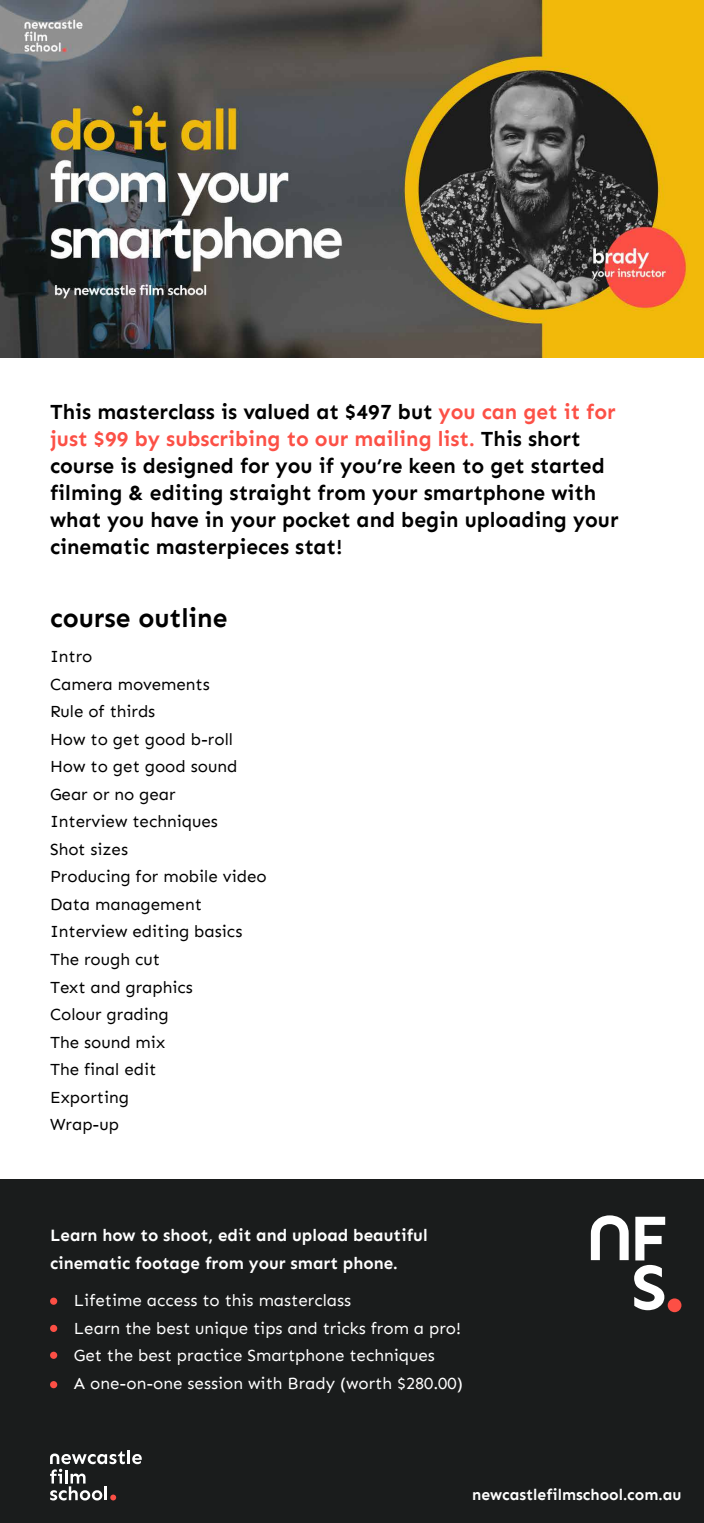
<style>
.page{position:relative;width:704px;height:1523px;background:#fff}
.page>*{position:absolute;margin:0;border:0;box-sizing:border-box;transform-origin:0 0}
.t1{font:700 26.25px "Sen";color:#000}
.t2{font:700 20.94px/26.9px "Sen";color:#000}
.t3{font:16.88px/27.5px "Sen";color:#000}
.t4{font:16.88px/27.5px "Sen";color:#fff}
.t5{font:700 16.88px/27.5px "Sen";color:#fff}
.t6{font:700 15.62px "Sen";color:#fff}
.s1{color:#fc5046}
</style>
<div class="page">
<div style="left:0;top:1179px;width:703px;height:343px;background:#1a1c1c"></div>
<svg style="left:590px;top:1215px;width:74px;height:95px"></svg>
<div style="left:667px;top:1298px;width:14px;height:14px;background:#fc4f45;border-radius:50%"></div>
<img style="left:0;top:0;width:703px;height:358px">
<svg style="left:50px;top:1450px;width:92px;height:50px"></svg>
<div style="left:50px;top:1297px;width:7px;height:7px;background:#fc4f45;border-radius:50%"></div>
<div style="left:50px;top:1324px;width:7px;height:8px;background:#fc4f45;border-radius:50%"></div>
<div style="left:50px;top:1351px;width:7px;height:7px;background:#fc4f45;border-radius:50%"></div>
<div style="left:50px;top:1381px;width:7px;height:7px;background:#fc4f45;border-radius:50%"></div>
<p class="t2" style="left:50px;top:399px;width:569px">This masterclass is valued at $497 but <span class="s1">you can get it for just $99 by subscribing to our mailing list.</span> This short course is designed for you if you’re keen to get started filming &amp; editing straight from your smartphone with what you have in your pocket and begin uploading your cinematic masterpieces stat!</p>
<p class="t1" style="left:50px;top:603px;width:179px">course outline</p>
<p class="t3" style="left:50px;top:643px;width:218px">Intro<br>Camera movements<br>Rule of thirds<br>How to get good b-roll<br>How to get good sound<br>Gear or no gear<br>Interview techniques<br>Shot sizes<br>Producing for mobile video<br>Data management<br>Interview editing basics<br>The rough cut<br>Text and graphics<br>Colour grading<br>The sound mix<br>The final edit<br>Exporting<br>Wrap-up</p>
<p class="t5" style="left:50px;top:1222px;width:379px">Learn how to shoot, edit and upload beautiful cinematic footage from your smart phone.</p>
<p class="t4" style="left:74px;top:1286px;width:390px">Lifetime access to this masterclass<br>Learn the best unique tips and tricks from a pro!<br>Get the best practice Smartphone techniques<br>A one-on-one session with Brady (worth $280.00)</p>
<p class="t6" style="left:472px;top:1486px;width:210px">newcastlefilmschool.com.au</p>
</div>
